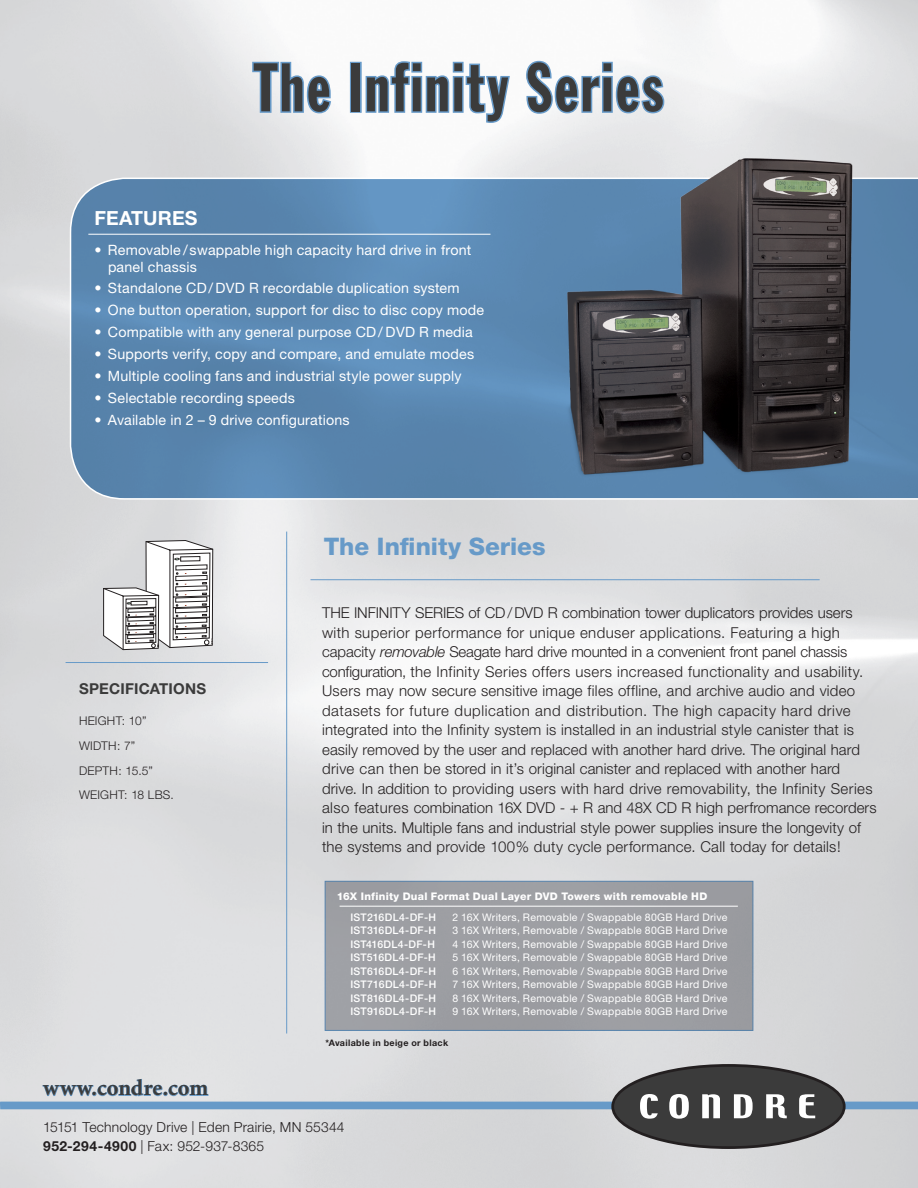
<style>
.page{position:relative;width:918px;height:1188px;background:#fff}
.page>*{position:absolute;margin:0;border:0;box-sizing:border-box;transform-origin:0 0}
.t1{font:67.5px "Franklin Gothic Extra Cond";letter-spacing:.045em;color:#3b3b3b}
.t2{font:800 24.15px "Helvetica Neue";color:#679ac8}
.t3{font:700 22.5px "Minion";letter-spacing:.01em;color:#3b3b3b}
.t4{font:700 19.5px "Helvetica Neue";letter-spacing:.01em;color:#fff}
.t5{font:300 15px/19.5px "Helvetica Neue";letter-spacing:.01em;color:#231f20}
.t6{font:700 15px "Helvetica Neue";letter-spacing:.015em;color:#3b3b3b}
.t7{font:14.25px/16.5px "Helvetica Neue";letter-spacing:.015em;color:#fff}
.t8{font:300 13.8px "Helvetica Neue";letter-spacing:.015em;color:#231f20}
.t9{font:300 12px "Helvetica Neue";letter-spacing:.02em;color:#231f20}
.t10{font:10.5px "Helvetica Neue";letter-spacing:.025em;color:#fff}
.t11{font:500 10.5px "Helvetica Neue";letter-spacing:.025em;color:#fff}
.t12{font:800 10.5px "Helvetica Neue";letter-spacing:.025em;color:#fff}
.t13{font:700 9px "Helvetica Neue";letter-spacing:.035em;color:#231f20}
.s1{font-style:italic}
.s2{font-weight:700}
</style>
<div class="page">
<img style="left:0;top:0;width:918px;height:1188px">
<div style="left:613px;top:1065px;width:231px;height:83px;background:#3b3b3b;border-radius:50%"></div>
<div style="left:611px;top:1064px;width:235px;height:85px;border:3px solid #231f20;border-radius:50%"></div>
<hr style="left:286px;top:532px;width:1px;height:502px;background:#679ac8">
<hr style="left:66px;top:662px;width:202px;height:1px;background:#679ac8">
<hr style="left:310px;top:579px;width:510px;height:1px;background:#679ac8">
<svg style="left:251px;top:60px;width:82px;height:55px"></svg>
<div style="left:350px;top:62px;width:12px;height:51px;border:3px solid #679ac8"></div>
<svg style="left:364px;top:60px;width:148px;height:64px"></svg>
<svg style="left:525px;top:59px;width:141px;height:56px"></svg>
<svg style="left:0;top:1079px;width:918px;height:40px"></svg>
<div style="left:325px;top:881px;width:428px;height:149px;background:#9d9ea3"></div>
<div style="left:325px;top:881px;width:428px;height:150px;border:1px solid #679ac8"></div>
<hr style="left:340px;top:906px;width:398px;height:1px;background:#fff">
<svg style="left:70px;top:178px;width:848px;height:322px;background:#5d89b2"></svg>
<img style="left:540px;top:133px;width:355px;height:366px">
<svg style="left:103px;top:540px;width:110px;height:110px"></svg>
<p class="t1" style="left:254px;top:52px;width:411px">The Infinity Series</p>
<p class="t4" style="left:94px;top:206px;width:104px">FEATURES</p>
<p class="t7" style="left:108px;top:242px;width:365px;text-indent:-14px">• Removable /swappable high capacity hard drive in front panel chassis</p>
<p class="t7" style="left:94px;top:280px;width:367px">• Standalone CD/DVD R recordable duplication system</p>
<p class="t7" style="left:94px;top:302px;width:391px">• One button operation, support for disc to disc copy mode</p>
<p class="t7" style="left:94px;top:324px;width:380px">• Compatible with any general purpose CD / DVD R media</p>
<p class="t7" style="left:94px;top:346px;width:381px">• Supports verify, copy and compare, and emulate modes</p>
<p class="t7" style="left:94px;top:368px;width:368px">• Multiple cooling fans and industrial style power supply</p>
<p class="t7" style="left:94px;top:389px;width:202px">• Selectable recording speeds</p>
<p class="t7" style="left:94px;top:411px;width:257px">• Available in 2 – 9 drive configurations</p>
<p class="t6" style="left:79px;top:679px;width:128px">SPECIFICATIONS</p>
<p class="t9" style="left:79px;top:713px;width:69px">HEIGHT: 10”</p>
<p class="t9" style="left:79px;top:738px;width:58px">WIDTH : 7”</p>
<p class="t9" style="left:79px;top:763px;width:75px">DEPTH : 15.5”</p>
<p class="t9" style="left:79px;top:788px;width:96px">WEIGHT: 18 LBS.</p>
<p class="t2" style="left:324px;top:532px;width:223px">The Infinity Series</p>
<p class="t5" style="left:322px;top:603px;width:556px">The Infinity Series of CD/DVD R combination tower duplicators provides users with superior performance for unique enduser applications. Featuring a high capacity <span class="s1">removable</span> Seagate hard drive mounted in a convenient front panel chassis configuration, the Infinity Series offers users increased functionality and usability.<br>Users may now secure sensitive image files offline, and archive audio and video datasets for future duplication and distribution. The high capacity hard drive integrated into the Infinity system is installed in an industrial style canister that is easily removed by the user and replaced with another hard drive. The original hard drive can then be stored in it’s original canister and replaced with another hard drive. In addition to providing users with hard drive removability, the Infinity Series also features combination 16X DVD - + R and 48X CD R high perfromance recorders in the units. Multiple fans and industrial style power supplies insure the longevity of the systems and provide 100% duty cycle performance. Call today for details!</p>
<p class="t12" style="left:337px;top:890px;width:372px">16X Infinity Dual Format Dual Layer DVD Towers with removable HD</p>
<p class="t11" style="left:350px;top:911px;width:87px">IST216DL4-DF-H</p>
<p class="t10" style="left:452px;top:911px;width:277px">2 16X Writers, Removable / Swappable 80GB Hard Drive</p>
<p class="t11" style="left:350px;top:924px;width:87px">IST316DL4-DF-H</p>
<p class="t10" style="left:452px;top:924px;width:277px">3 16X Writers, Removable / Swappable 80GB Hard Drive</p>
<p class="t11" style="left:350px;top:938px;width:86px">IST416DL4-DF-H</p>
<p class="t10" style="left:452px;top:938px;width:277px">4 16X Writers, Removable / Swappable 80GB Hard Drive</p>
<p class="t11" style="left:350px;top:951px;width:87px">IST516DL4-DF-H</p>
<p class="t10" style="left:452px;top:951px;width:277px">5 16X Writers, Removable / Swappable 80GB Hard Drive</p>
<p class="t11" style="left:350px;top:965px;width:87px">IST616DL4-DF-H</p>
<p class="t10" style="left:452px;top:965px;width:277px">6 16X Writers, Removable / Swappable 80GB Hard Drive</p>
<p class="t11" style="left:350px;top:978px;width:87px">IST716DL4-DF-H</p>
<p class="t10" style="left:452px;top:978px;width:277px">7 16X Writers, Removable / Swappable 80GB Hard Drive</p>
<p class="t11" style="left:350px;top:992px;width:87px">IST816DL4-DF-H</p>
<p class="t10" style="left:452px;top:992px;width:277px">8 16X Writers, Removable / Swappable 80GB Hard Drive</p>
<p class="t11" style="left:350px;top:1005px;width:87px">IST916DL4-DF-H</p>
<p class="t10" style="left:452px;top:1005px;width:277px">9 16X Writers, Removable / Swappable 80GB Hard Drive</p>
<p class="t13" style="left:325px;top:1037px;width:124px">*AVAILABLE IN BEIGE OR BLACK</p>
<p class="t3" style="left:43px;top:1077px;width:167px">www.condre.com</p>
<p class="t8" style="left:43px;top:1119px;width:303px">15151 Technology Drive | Eden Prairie, MN 55344</p>
<p class="t8" style="left:43px;top:1138px;width:223px"><span class="s2">952-294-4900</span> | Fax: 952-937-8365</p>
</div>
